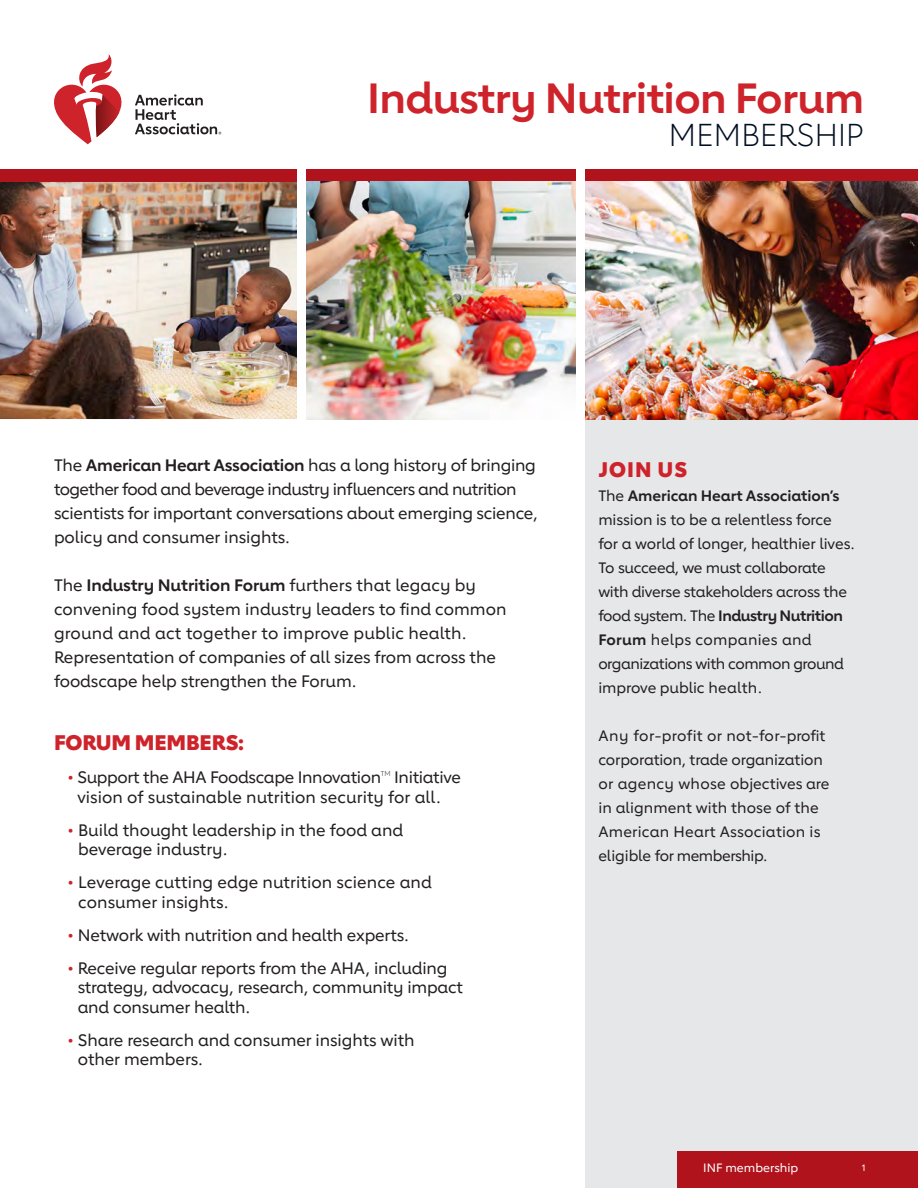
<style>
.page{position:relative;width:918px;height:1188px;background:#fff}
.page>*{position:absolute;margin:0;border:0;box-sizing:border-box;transform-origin:0 0}
.t1{font:700 42px "Lub Dub";letter-spacing:-.015em;color:#ce232a}
.t2{font:300 31.5px "Lub Dub";letter-spacing:-.015em;color:#000e21}
.callout_paragraph{font:800 21px "Lub Dub";letter-spacing:-.01em;color:#ce232a}
.intro_text{font:500 16.5px/24px "Lub Dub";letter-spacing:-.005em;color:#231f20}
.callout_paragraph-2{font:500 16.5px/19.5px "Lub Dub";letter-spacing:-.01em;color:#231f20}
.callout_paragraph-3{font:500 15px/24px "Lub Dub";letter-spacing:-.005em;color:#231f20}
.t3{font:500 12px "Lub Dub";color:#fff}
.t4{font:500 9px "Lub Dub";color:#fff}
.callout_paragraph-4{font:300 7.05px "Lub Dub";color:#231f20}
.s1{font-weight:700}
.s2{color:#ce232a}
</style>
<div class="page">
<div style="left:585px;top:408px;width:333px;height:780px;background:#e6e7e9"></div>
<div style="left:677px;top:1151px;width:241px;height:37px;background:#b0131c"></div>
<div style="left:0;top:170px;width:918px;height:40px;background:#b0131c"></div>
<svg style="left:135px;top:94px;width:86px;height:40px"></svg>
<svg style="left:54px;top:54px;width:68px;height:90px"></svg>
<img style="left:0;top:182px;width:297px;height:237px">
<img style="left:585px;top:182px;width:333px;height:237px">
<img style="left:306px;top:182px;width:270px;height:237px">
<div style="left:297px;top:165px;width:9px;height:258px;background:#fff"></div>
<div style="left:576px;top:156px;width:9px;height:274px;background:#fff"></div>
<h1 class="t1" style="left:367px;top:72px;width:498px">Industry Nutrition Forum</h1>
<h1 class="t2" style="left:669px;top:116px;width:197px">MEMBERSHIP</h1>
<p class="intro_text" style="left:54px;top:453px;width:486px">The <span class="s1">American Heart Association</span> has a long history of bringing together food and beverage industry influencers and nutrition scientists for important conversations about emerging science, policy and consumer insights.</p>
<p class="intro_text" style="left:54px;top:573px;width:454px">The <span class="s1">Industry Nutrition Forum</span> furthers that legacy by convening food system industry leaders to find common ground and act together to improve public health.<br>Representation of companies of all sizes from across the foodscape help strengthen the Forum.</p>
<p class="callout_paragraph" style="left:54px;top:730px;width:192px">FORUM MEMBERS:</p>
<p class="callout_paragraph-2" style="left:68px;top:767px;width:315px"><span class="s2">•</span> Support the AHA Foodscape Innovation</p>
<p class="callout_paragraph-4" style="left:381px;top:770px;width:11px">TM</p>
<p class="callout_paragraph-2" style="left:77px;top:767px;width:385px;text-indent:317px">Initiative vision of sustainable nutrition security for all.</p>
<p class="callout_paragraph-2" style="left:78px;top:820px;width:327px;text-indent:-11px"><span class="s2">•</span> Build thought leadership in the food and beverage industry.</p>
<p class="callout_paragraph-2" style="left:78px;top:872px;width:355px;text-indent:-11px"><span class="s2">•</span> Leverage cutting edge nutrition science and consumer insights.</p>
<p class="callout_paragraph-2" style="left:68px;top:925px;width:343px"><span class="s2">•</span> Network with nutrition and health experts.</p>
<p class="callout_paragraph-2" style="left:78px;top:958px;width:387px;text-indent:-10px"><span class="s2">•</span> Receive regular reports from the AHA, including strategy, advocacy, research, community impact and consumer health.</p>
<p class="callout_paragraph-2" style="left:78px;top:1030px;width:338px;text-indent:-10px"><span class="s2">•</span> Share research and consumer insights with other members.</p>
<h2 class="callout_paragraph" style="left:598px;top:457px;width:90px">JOIN US</h2>
<p class="callout_paragraph-3" style="left:598px;top:483px;width:258px">The <span class="s1">American Heart Association’s </span>mission is to be a relentless force for a world of longer, healthier lives.<br>To succeed, we must collaborate with diverse stakeholders across the food system. The <span class="s1">Industry Nutrition Forum</span> helps companies and organizations with common ground improve public health.</p>
<p class="callout_paragraph-3" style="left:598px;top:723px;width:232px">Any for-profit or not-for-profit corporation, trade organization or agency whose objectives are in alignment with those of the<br>American Heart Association is eligible for membership.</p>
<p class="t3" style="left:703px;top:1160px;width:97px">INF membership</p>
<p class="t4" style="left:862px;top:1162px;width:6px">1</p>
</div>
